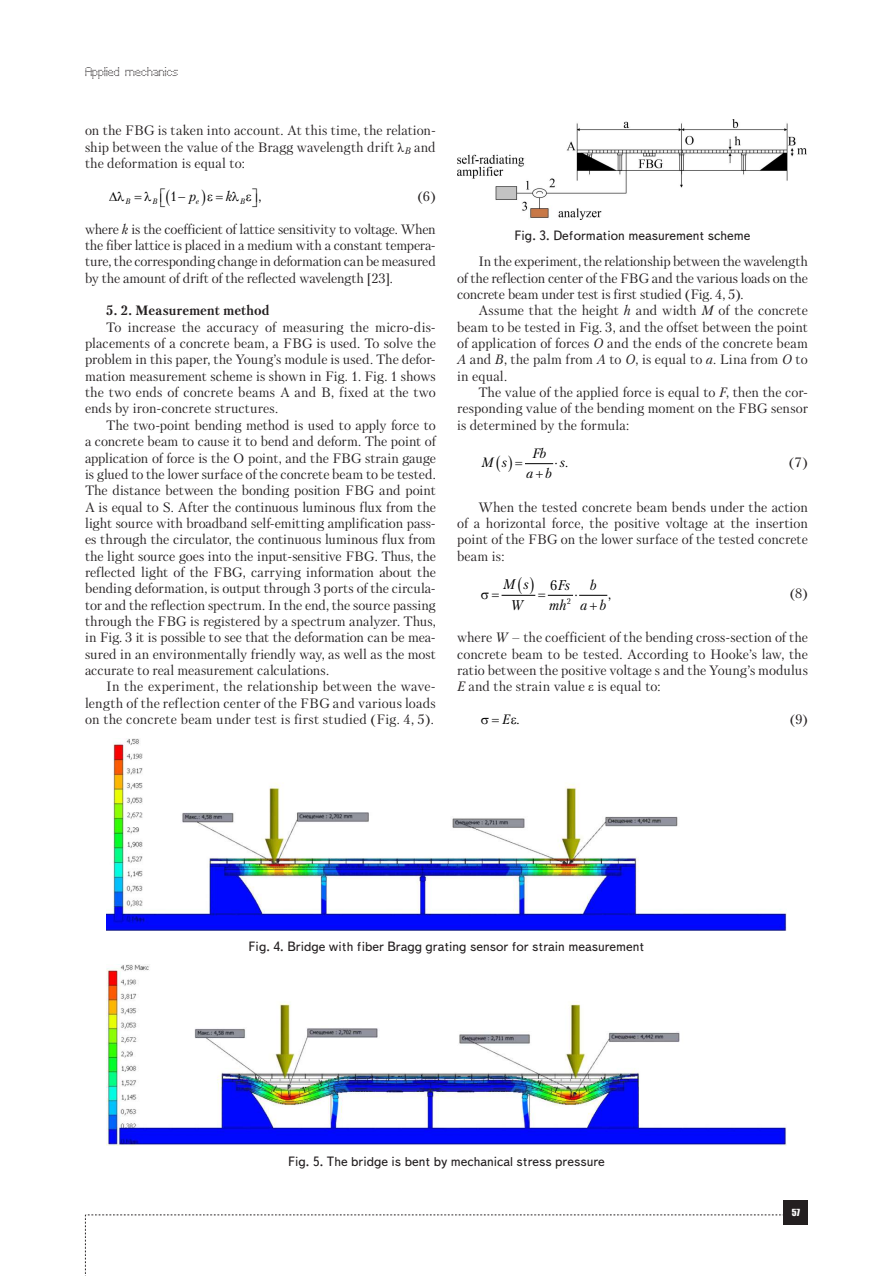
<style>
.page{position:relative;width:893px;height:1276px;background:#fff}
.page>*{position:absolute;margin:0;border:0;box-sizing:border-box;transform-origin:0 0}
.t1{font:italic 13.95px "Petersburg C";color:#000;scale:.96 1}
.t2{font:13.95px "Petersburg C";color:#000;scale:.96 1}
.t3{font:13.5px/16.4px "Petersburg C";letter-spacing:.005em;color:#231f20;text-align:justify}
.t4{font:13.5px "Text Book C";color:#231f20}
.t5{font:700 13.5px "Petersburg C";letter-spacing:.01em;color:#231f20}
.t6{font:italic 13.5px "Petersburg C";color:#000}
.t7{font:13.5px "Petersburg C";color:#000}
.t8{font:12px "Perfo";letter-spacing:.015em;color:#231f20}
.t9{font:9px "Impact";color:#fff}
.t10{font:8.1px "Petersburg C";color:#000;scale:.96 1}
.t11{font:italic 7.8px "Petersburg C";color:#000}
.s1{font-family:"Times New Roman"}
.s2{font-style:italic}
.s3{font-style:normal}
</style>
<div class="page">
<svg style="left:85px;top:1214px;width:699px;height:62px"></svg>
<div style="left:784px;top:1200px;width:24px;height:24px;background:#231f20"></div>
<hr style="left:502px;top:595px;width:33px;height:1px;background:#000">
<img style="left:457px;top:119px;width:349px;height:100px">
<img style="left:107px;top:738px;width:679px;height:192px">
<div style="left:141px;top:738px;width:18px;height:7px;background:#fff"></div>
<img style="left:107px;top:964px;width:679px;height:181px">
<svg style="left:525px;top:463px;width:28px;height:2px"></svg>
<svg style="left:530px;top:594px;width:77px;height:2px"></svg>
<p class="t8" style="left:85px;top:65px;width:95px">Applied mechanics</p>
<p class="t3" style="left:85px;top:122px;width:352px">on the FBG is taken into account. At this time, the relation&shy;ship between the value of the Bragg wavelength drift <span class="s1">λ</span><sub>B</sub> and the deformation is equal to:</p>
<p class="t7" style="left:170px;top:188px;width:27px">1−<span class="s2">p</span></p>
<p class="t6" style="left:226px;top:188px;width:8px">k</p>
<p class="t3" style="left:418px;top:188px;width:20px">(6)</p>
<p class="t3" style="left:85px;top:220px;width:352px">where <span class="s2">k</span> is the coefficient of lattice sensitivity to voltage. When the fiber lattice is placed in a medium with a constant tempera&shy;ture, the corresponding change in deformation can be measured by the amount of drift of the reflected wavelength [23].</p>
<p class="t5" style="left:106px;top:303px;width:165px">5. 2. Measurement method</p>
<p class="t3" style="left:85px;top:319px;width:352px;text-indent:21px">To increase the accuracy of measuring the micro-dis&shy;placements of a concrete beam, a FBG is used. To solve the problem in this paper, the Young’s module is used. The defor&shy;mation measurement scheme is shown in Fig. 1. Fig. 1 shows the two ends of concrete beams A and B, fixed at the two ends by iron-concrete structures.</p>
<p class="t3" style="left:85px;top:417px;width:352px;text-indent:21px">The two-point bending method is used to apply force to a concrete beam to cause it to bend and deform. The point of application of force is the O point, and the FBG strain gauge is glued to the lower surface of the concrete beam to be tested.<br>The distance between the bonding position FBG and point A is equal to S. After the continuous luminous flux from the light source with broadband self-emitting amplification pass&shy;es through the circulator, the continuous luminous flux from the light source goes into the input-sensitive FBG. Thus, the reflected light of the FBG, carrying information about the bending deformation, is output through 3 ports of the circula&shy;tor and the reflection spectrum. In the end, the source passing through the FBG is registered by a spectrum analyzer. Thus, in Fig. 3 it is possible to see that the deformation can be mea&shy;sured in an environmentally friendly way, as well as the most accurate to real measurement calculations.</p>
<p class="t3" style="left:85px;top:678px;width:352px;text-indent:21px">In the experiment, the relationship between the wave&shy;length of the reflection center of the FBG and various loads on the concrete beam under test is first studied (Fig. 4, 5).</p>
<p class="t11" style="left:125px;top:197px;width:7px">B</p>
<p class="t11" style="left:152px;top:197px;width:7px">B</p>
<p class="t11" style="left:196px;top:197px;width:5px">e</p>
<p class="t11" style="left:240px;top:197px;width:7px">B</p>
<p class="t7" style="left:259px;top:188px;width:5px">,</p>
<p class="t4" style="left:515px;top:228px;width:237px">Fig. 3. Deformation measurement scheme</p>
<p class="t3" style="left:457px;top:253px;width:352px;text-indent:21px">In the experiment, the relationship between the wavelength of the reflection center of the FBG and the various loads on the concrete beam under test is first studied (Fig. 4, 5).</p>
<p class="t3" style="left:457px;top:302px;width:352px;text-indent:21px">Assume that the height <span class="s2">h</span> and width <span class="s2">M</span> of the concrete beam to be tested in Fig. 3, and the offset between the point of application of forces <span class="s2">O</span> and the ends of the concrete beam <span class="s2">A</span> and <span class="s2">B</span>, the palm from <span class="s2">A</span> to <span class="s2">O</span>, is equal to <span class="s2">a</span>. Lina from <span class="s2">O</span> to in equal.</p>
<p class="t3" style="left:457px;top:384px;width:352px;text-indent:21px">The value of the applied force is equal to <span class="s2">F</span>, then the cor&shy;responding value of the bending moment on the FBG sensor is determined by the formula:</p>
<p class="t6" style="left:555px;top:454px;width:15px">⋅s<span class="s3">.</span></p>
<p class="t6" style="left:532px;top:446px;width:16px">Fb</p>
<p class="t3" style="left:789px;top:454px;width:21px">(7)</p>
<p class="t3" style="left:457px;top:498px;width:352px;text-indent:21px">When the tested concrete beam bends under the action of a horizontal force, the positive voltage at the insertion point of the FBG on the lower surface of the tested concrete beam is:</p>
<p class="t10" style="left:567px;top:596px;width:6px">2</p>
<p class="t6" style="left:481px;top:454px;width:27px">M s</p>
<p class="t6" style="left:526px;top:465px;width:27px">a b</p>
<p class="t1" style="left:503px;top:575px;width:28px">M s</p>
<p class="t1" style="left:590px;top:577px;width:9px">b</p>
<p class="t1" style="left:511px;top:597px;width:15px">W</p>
<p class="t1" style="left:549px;top:597px;width:61px">mh ab</p>
<p class="t1" style="left:550px;top:577px;width:22px"><span class="s3">6</span>Fs</p>
<p class="t3" style="left:790px;top:585px;width:20px">(8)</p>
<p class="t3" style="left:457px;top:629px;width:352px">where <span class="s2">W –</span> the coefficient of the bending cross-section of the concrete beam to be tested. According to Hooke’s law, the ratio between the positive voltage s and the Young’s modulus <span class="s2">E</span> and the strain value <span class="s1">ε</span> is equal to:</p>
<p class="t6" style="left:502px;top:711px;width:19px">E <span class="s3">.</span></p>
<p class="t3" style="left:790px;top:711px;width:20px">(9)</p>
<p class="t2" style="left:608px;top:585px;width:5px">,</p>
<p class="t4" style="left:249px;top:939px;width:397px">Fig. 4. Bridge with fiber Bragg grating sensor for strain measurement</p>
<p class="t4" style="left:288px;top:1154px;width:318px">Fig. 5. The bridge is bent by mechanical stress pressure</p>
<p class="t9" style="left:792px;top:1205px;width:10px">57</p>
</div>
